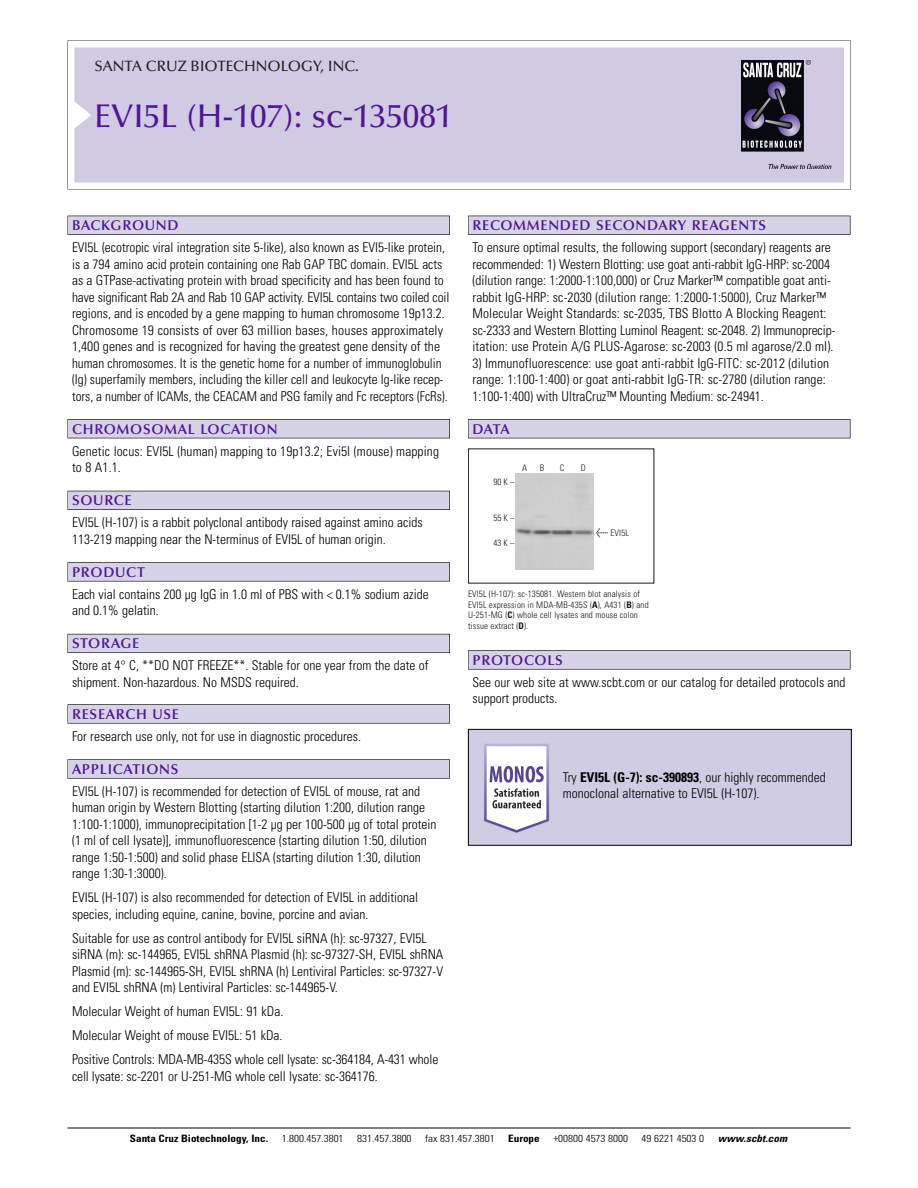
<style>
.page{position:relative;width:918px;height:1188px;background:#fff}
.page>*{position:absolute;margin:0;border:0;box-sizing:border-box;transform-origin:0 0}
.t1{font:500 33px "Optima";color:#511695}
.t2{font:500 15px "Optima";color:#231f20}
.t3{font:600 14.25px "Optima";letter-spacing:.05em;color:#511695}
.t4{font:300 condensed 13.5px/16.5px "Univers";color:#000}
.t5{font:300 condensed 10.2px "Univers";color:#000;scale:1.1 1}
.t6{font:700 condensed 10.2px "Univers";color:#000;scale:1.1 1}
.t7{font:italic 700 condensed 10.2px "Univers";letter-spacing:.005em;color:#000;scale:1.1 1}
.t8{font:9px/10.5px "Univers Condensed Light+HBKFDP";letter-spacing:.015em;color:#191919}
.s1{font-family:"Meta Plus Book Roman+WGBJUT";font-size:10.5px}
.s2{font-family:"Univers Condensed Bold+OOMLCJ"}
.s3{font-weight:700}
</style>
<div class="page">
<svg style="left:68px;top:40px;width:783px;height:149px"></svg>
<div style="left:74px;top:47px;width:770px;height:135px;background:#d1cae3"></div>
<img style="left:741px;top:60px;width:90px;height:108px">
<div style="left:68px;top:216px;width:382px;height:19px;background:#525155"></div>
<div style="left:68px;top:216px;width:381px;height:18px;background:#d7d3e7"></div>
<div style="left:68px;top:419px;width:382px;height:19px;background:#525155"></div>
<div style="left:68px;top:420px;width:381px;height:18px;background:#d7d3e7"></div>
<div style="left:68px;top:491px;width:382px;height:19px;background:#525158"></div>
<div style="left:68px;top:491px;width:381px;height:18px;background:#d7d3e7"></div>
<div style="left:68px;top:562px;width:382px;height:19px;background:#575759"></div>
<div style="left:68px;top:563px;width:381px;height:18px;background:#d7d3e7"></div>
<div style="left:68px;top:634px;width:382px;height:19px;background:#5b5a62"></div>
<div style="left:68px;top:634px;width:381px;height:18px;background:#d7d3e7"></div>
<svg style="left:68px;top:704px;width:382px;height:20px"></svg>
<div style="left:68px;top:705px;width:381px;height:18px;background:#d7d3e7"></div>
<div style="left:68px;top:759px;width:382px;height:20px;background:#626263"></div>
<div style="left:68px;top:760px;width:381px;height:18px;background:#d7d3e7"></div>
<div style="left:468px;top:216px;width:382px;height:19px;background:#525155"></div>
<div style="left:468px;top:216px;width:382px;height:18px;background:#d7d3e7"></div>
<div style="left:468px;top:419px;width:382px;height:19px;background:#525155"></div>
<div style="left:468px;top:420px;width:382px;height:18px;background:#d7d3e7"></div>
<svg style="left:468px;top:650px;width:382px;height:20px"></svg>
<div style="left:468px;top:651px;width:382px;height:18px;background:#d7d3e7"></div>
<hr style="left:68px;top:1128px;width:782px;height:1px;background:#000">
<img style="left:516px;top:474px;width:78px;height:95px">
<img style="left:470px;top:731px;width:380px;height:113px">
<div style="left:468px;top:729px;width:384px;height:117px;border:1px solid #000"></div>
<p class="t2" style="left:94px;top:61px;width:266px">SANTA CRUZ BIOTECHNOLOGY, INC.</p>
<h1 class="t1" style="left:94px;top:103px;width:359px">EVI5L (H-107): sc-135081</h1>
<p class="t3" style="left:72px;top:219px;width:108px">BACKGROUND</p>
<p class="t4" style="left:72px;top:240px;width:379px">EVI5L (ecotropic viral integration site 5-like), also known as EVI5-like protein, is a 794 amino acid protein containing one Rab GAP TBC domain. EVI5L acts as a GTPase-activating protein with broad specificity and has been found to have significant Rab 2A and Rab 10 GAP activity. EVI5L contains two coiled coil regions, and is encoded by a gene mapping to human chromosome 19p13.2.<br>Chromosome 19 consists of over 63 million bases, houses approximately 1,400 genes and is recognized for having the greatest gene density of the human chromosomes. It is the genetic home for a number of immunoglobulin (Ig) superfamily members, including the killer cell and leukocyte Ig-like recep&shy;tors, a number of ICAMs, the CEACAM and PSG family and Fc receptors (FcRs).</p>
<p class="t3" style="left:72px;top:423px;width:207px">CHROMOSOMAL LOCATION</p>
<p class="t4" style="left:72px;top:444px;width:368px">Genetic locus: EVI5L (human) mapping to 19p13.2; Evi5l (mouse) mapping to 8 A1.1.</p>
<p class="t3" style="left:72px;top:495px;width:61px">SOURCE</p>
<p class="t4" style="left:72px;top:515px;width:352px">EVI5L (H-107) is a rabbit polyclonal antibody raised against amino acids<br>113-219 mapping near the N-terminus of EVI5L of human origin.</p>
<p class="t3" style="left:72px;top:566px;width:74px">PRODUCT</p>
<p class="t4" style="left:72px;top:587px;width:358px">Each vial contains 200 µg IgG in 1.0 ml of PBS with &lt; 0.1% sodium azide and 0.1% gelatin.</p>
<p class="t3" style="left:72px;top:638px;width:69px">STORAGE</p>
<p class="t4" style="left:72px;top:658px;width:358px">Store at 4° C, **DO NOT FREEZE**. Stable for one year from the date of shipment. Non-hazardous. No MSDS required.</p>
<p class="t3" style="left:72px;top:708px;width:109px">RESEARCH USE</p>
<p class="t4" style="left:72px;top:729px;width:290px">For research use only, not for use in diagnostic procedures.</p>
<p class="t3" style="left:72px;top:763px;width:108px">APPLICATIONS</p>
<p class="t4" style="left:72px;top:784px;width:366px">EVI5L (H-107) is recommended for detection of EVI5L of mouse, rat and human origin by Western Blotting (starting dilution 1:200, dilution range 1:100-1:1000), immunoprecipitation [1-2 µg per 100-500 µg of total protein (1 ml of cell lysate)], immunofluorescence (starting dilution 1:50, dilution range 1:50-1:500) and solid phase ELISA (starting dilution 1:30, dilution range 1:30-1:3000).</p>
<p class="t4" style="left:72px;top:890px;width:348px">EVI5L (H-107) is also recommended for detection of EVI5L in additional species, including equine, canine, bovine, porcine and avian.</p>
<p class="t4" style="left:72px;top:931px;width:373px">Suitable for use as control antibody for EVI5L siRNA (h): sc-97327, EVI5L siRNA (m): sc-144965, EVI5L shRNA Plasmid (h): sc-97327-SH, EVI5L shRNA Plasmid (m): sc-144965-SH, EVI5L shRNA (h) Lentiviral Particles: sc-97327-V and EVI5L shRNA (m) Lentiviral Particles: sc-144965-V.</p>
<p class="t4" style="left:72px;top:1001px;width:368px;line-height:24px">Molecular Weight of human EVI5L: 91 kDa.<br>Molecular Weight of mouse EVI5L: 51 kDa.<br>Positive Controls: MDA-MB-435S whole cell lysate: sc-364184, A-431 whole</p>
<p class="t4" style="left:72px;top:1069px;width:307px">cell lysate: sc-2201 or U-251-MG whole cell lysate: sc-364176.</p>
<p class="t3" style="left:473px;top:219px;width:295px">RECOMMENDED SECONDARY REAGENTS</p>
<p class="t4" style="left:473px;top:240px;width:364px">To ensure optimal results, the following support (secondary) reagents are recommended: 1) Western Blotting: use goat anti-rabbit IgG-HRP: sc-2004 (dilution range: 1:2000-1:100,000) or Cruz Marker™ compatible goat anti&shy;rabbit IgG-HRP: sc-2030 (dilution range: 1:2000-1:5000), Cruz Marker™ Molecular Weight Standards: sc-2035, TBS Blotto A Blocking Reagent: sc-2333 and Western Blotting Luminol Reagent: sc-2048. 2) Immunoprecip&shy;itation: use Protein A/G PLUS-Agarose: sc-2003 (0.5 ml agarose/2.0 ml).</p>
<p class="t4" style="left:473px;top:356px;width:358px">3) Immunofluorescence: use goat anti-rabbit IgG-FITC: sc-2012 (dilution range: 1:100-1:400) or goat anti-rabbit IgG-TR: sc-2780 (dilution range:<br>1:100-1:400) with UltraCruz™ Mounting Medium: sc-24941.</p>
<p class="t3" style="left:473px;top:423px;width:39px">DATA</p>
<p class="t8" style="left:522px;top:463px;width:7px">A</p>
<p class="t8" style="left:540px;top:463px;width:6px">B</p>
<p class="t8" style="left:560px;top:463px;width:6px">C</p>
<p class="t8" style="left:581px;top:463px;width:7px">D</p>
<p class="t8" style="left:494px;top:478px;width:22px">90K–</p>
<p class="t8" style="left:494px;top:513px;width:22px">55K–</p>
<p class="t8" style="left:494px;top:539px;width:22px">43K–</p>
<p class="t8" style="left:596px;top:528px;width:35px"><span class="s1">&lt;</span> EVI5L</p>
<p class="t8" style="left:468px;top:590px;width:182px">EVI5L (H-107): sc-135081. Western blot analysis of EVI5L expression in MDA-MB-435S (<span class="s2">A</span>), A431 (<span class="s2">B</span>) and U-251-MG (<span class="s2">C</span>) whole cell lysates and mouse colon tissue extract (<span class="s2">D</span>).</p>
<p class="t3" style="left:473px;top:654px;width:92px">PROTOCOLS</p>
<p class="t4" style="left:473px;top:675px;width:375px">See our web site at www.scbt.com or our catalog for detailed protocols and support products.</p>
<p class="t4" style="left:563px;top:770px;width:265px">Try <span class="s3">EVI5L (G-7): sc-390893</span>, our highly recommended monoclonal alternative to EVI5L (H-107).</p>
<p class="t6" style="left:130px;top:1135px;width:127px">Santa Cruz Biotechnology, Inc.</p>
<p class="t5" style="left:282px;top:1135px;width:58px">1.800.457.3801</p>
<p class="t5" style="left:357px;top:1135px;width:51px">831.457.3800</p>
<p class="t5" style="left:425px;top:1135px;width:65px">fax 831.457.3801</p>
<p class="t6" style="left:508px;top:1135px;width:30px">Europe</p>
<p class="t5" style="left:553px;top:1135px;width:69px">+00800 4573 8000</p>
<p class="t5" style="left:642px;top:1135px;width:58px">49 6221 4503 0</p>
<p class="t7" style="left:718px;top:1135px;width:64px">www.scbt.com</p>
</div>
